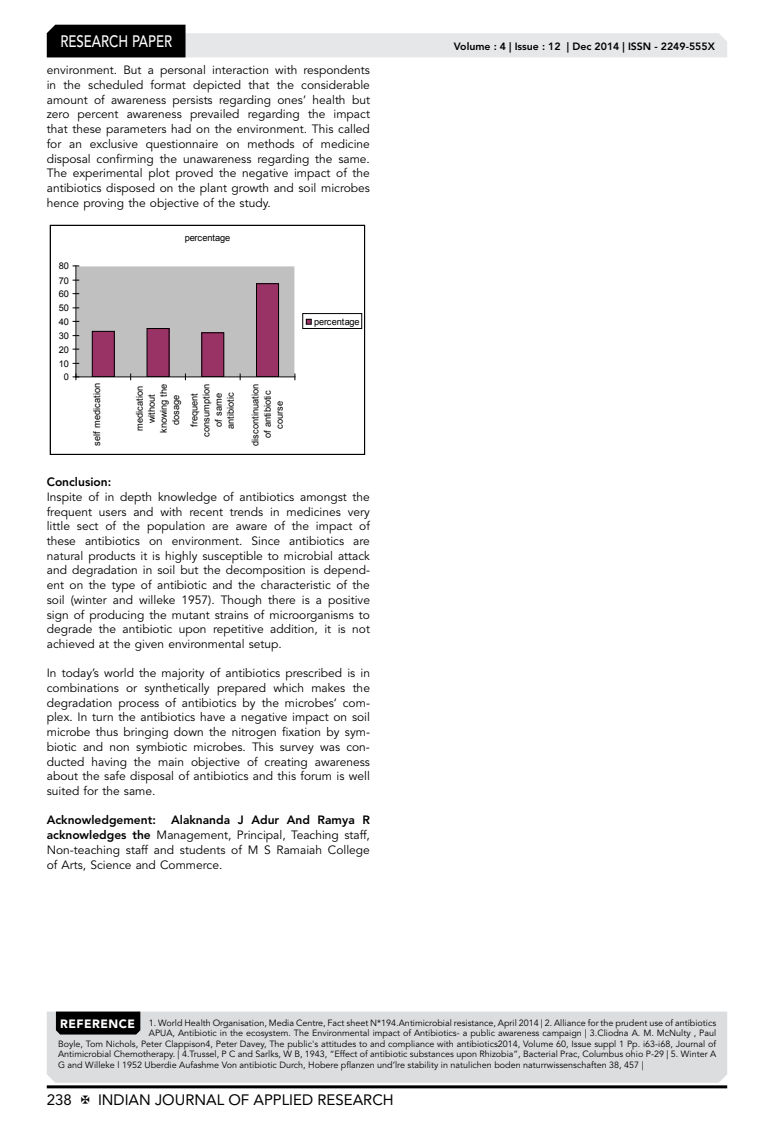
<style>
.page{position:relative;width:774px;height:1136px;background:#fff}
.page>*{position:absolute;margin:0;border:0;box-sizing:border-box;transform-origin:0 0}
.t1{font:500 16.5px "Avenir LT Std";color:#fff;scale:.8 1}
.t2{font:15px "Avenir LT Std";color:#000}
.t3{font:12px/14.7px "Avenir LT Std";color:#000;text-align:justify}
.t4{font:800 12px "Avenir LT Std";color:#000}
.t5{font:800 10.5px "Avenir LT Std";color:#000}
.t6{font:9.3px/12.1px "Arial";letter-spacing:-.02em;color:#000;text-align:center}
.t7{font:9.3px "Arial";letter-spacing:.01em;color:#000}
.t8{font:9px "Avenir LT Std";color:#000}
.s1{font-weight:800}
.s2{font-weight:900;font-size:12px;color:#fff}
</style>
<div class="page">
<hr style="left:47px;top:1085px;width:680px;height:3px;background:#000">
<svg style="left:47px;top:25px;width:680px;height:32px"></svg>
<div style="left:47px;top:1011px;width:680px;height:71px;background:#dcddde"></div>
<div style="left:56px;top:1011px;width:84px;height:23px;background:#000"></div>
<div style="left:76px;top:266px;width:219px;height:111px;background:#c0c0c0"></div>
<div style="left:92px;top:331px;width:22px;height:46px;background:#936"></div>
<div style="left:92px;top:331px;width:23px;height:46px;border:1px solid #000"></div>
<div style="left:147px;top:328px;width:22px;height:49px;background:#936"></div>
<div style="left:202px;top:333px;width:22px;height:44px;background:#936"></div>
<div style="left:201px;top:332px;width:23px;height:45px;border:1px solid #000"></div>
<div style="left:256px;top:284px;width:23px;height:93px;background:#936"></div>
<div style="left:256px;top:283px;width:23px;height:94px;border:1px solid #000"></div>
<hr style="left:76px;top:266px;width:1px;height:111px;background:#000">
<hr style="left:76px;top:376px;width:219px;height:1px;background:#000">
<svg style="left:73px;top:374px;width:6px;height:5px"></svg>
<div style="left:303px;top:313px;width:59px;height:15px;border:1px solid #000"></div>
<svg style="left:306px;top:319px;width:6px;height:5px"></svg>
<div style="left:50px;top:225px;width:315px;height:229px;border:1px solid #000"></div>
<h1 class="t1" style="left:60px;top:32px;width:139px">RESEARCH PAPER</h1>
<p class="t3" style="left:47px;top:63px;width:325px">environment. But a personal interaction with respondents in the scheduled format depicted that the considerable amount of awareness persists regarding ones’ health but zero percent awareness prevailed regarding the impact that these parameters had on the environment. This called for an exclusive questionnaire on methods of medicine disposal confirming the unawareness regarding the same.<br>The experimental plot proved the negative impact of the antibiotics disposed on the plant growth and soil microbes hence proving the objective of the study.</p>
<p class="t6" style="left:185px;top:232px;width:47px">percentage</p>
<p class="t6" style="left:59px;top:260px;width:12px">80</p>
<p class="t6" style="left:59px;top:274px;width:12px">70</p>
<p class="t6" style="left:59px;top:288px;width:12px">60</p>
<p class="t6" style="left:59px;top:302px;width:12px">50</p>
<p class="t6" style="left:59px;top:316px;width:12px">40</p>
<p class="t6" style="left:59px;top:330px;width:12px">30</p>
<p class="t6" style="left:59px;top:343px;width:12px">20</p>
<p class="t6" style="left:59px;top:357px;width:12px">10</p>
<p class="t6" style="left:64px;top:371px;width:7px">0</p>
<p class="t7" style="left:91px;top:446px;width:64px;rotate:-90deg">self medication</p>
<p class="t6" style="left:133px;top:433px;width:51px;rotate:-90deg">medication without knowing the dosage</p>
<p class="t6" style="left:188px;top:436px;width:54px;rotate:-90deg">frequent consumption of same antibiotic</p>
<p class="t6" style="left:249px;top:446px;width:63px;rotate:-90deg">discontinuation of antibiotic course</p>
<p class="t6" style="left:314px;top:316px;width:47px">percentage</p>
<p class="t4" style="left:47px;top:475px;width:66px">Conclusion:</p>
<p class="t3" style="left:47px;top:489px;width:325px">Inspite of in depth knowledge of antibiotics amongst the frequent users and with recent trends in medicines very little sect of the population are aware of the impact of these antibiotics on environment. Since antibiotics are natural products it is highly susceptible to microbial attack and degradation in soil but the decomposition is depend&shy;ent on the type of antibiotic and the characteristic of the soil (winter and willeke 1957). Though there is a positive sign of producing the mutant strains of microorganisms to degrade the antibiotic upon repetitive addition, it is not achieved at the given environmental setup.</p>
<p class="t3" style="left:47px;top:666px;width:325px">In today’s world the majority of antibiotics prescribed is in combinations or synthetically prepared which makes the degradation process of antibiotics by the microbes’ com&shy;plex. In turn the antibiotics have a negative impact on soil microbe thus bringing down the nitrogen fixation by sym&shy;biotic and non symbiotic microbes. This survey was con&shy;ducted having the main objective of creating awareness about the safe disposal of antibiotics and this forum is well suited for the same.</p>
<p class="t4" style="left:47px;top:813px;width:111px">Acknowledgement:</p>
<p class="t3" style="left:47px;top:813px;width:325px;text-indent:124px"><span class="s1">Alaknanda J Adur And Ramya R acknowledges the</span> Management, Principal, Teaching staff, Non-teaching staff and students of M S Ramaiah College of Arts, Science and Commerce.</p>
<p class="t5" style="left:454px;top:41px;width:262px">Volume : 4 | Issue : 12 | Dec 2014 | ISSN - 2249-555X</p>
<p class="t8" style="left:60px;top:1017px;width:657px"><span class="s2">REFERENCE</span> 1. World Health Organisation, Media Centre, Fact sheet N*194.Antimicrobial resistance, April 2014 | 2. Alliance for the prudent use of antibiotics</p>
<p class="t8" style="left:149px;top:1027px;width:569px">APUA, Antibiotic in the ecosystem. The Environmental impact of Antibiotics- a public awareness campaign | 3.Cliodna A. M. McNulty , Paul</p>
<p class="t8" style="left:58px;top:1038px;width:660px">Boyle, Tom Nichols, Peter Clappison4, Peter Davey, The public's attitudes to and compliance with antibiotics2014, Volume 60, Issue suppl 1 Pp. i63-i68, Journal of</p>
<p class="t8" style="left:58px;top:1048px;width:660px">Antimicrobial Chemotherapy. | 4.Trussel, P C and Sarlks, W B, 1943, “Effect of antibiotic substances upon Rhizobia”, Bacterial Prac, Columbus ohio P-29 | 5. Winter A</p>
<p class="t8" style="left:58px;top:1059px;width:587px">G and Willeke l 1952 Uberdie Aufashme Von antibiotic Durch, Hobere pflanzen und’lre stability in natulichen boden naturrwissenschaften 38, 457 |</p>
<p class="t2" style="left:47px;top:1090px;width:27px">238</p>
<p class="t2" style="left:98px;top:1090px;width:297px">INDIAN JOURNAL OF APPLIED RESEARCH</p>
</div>
